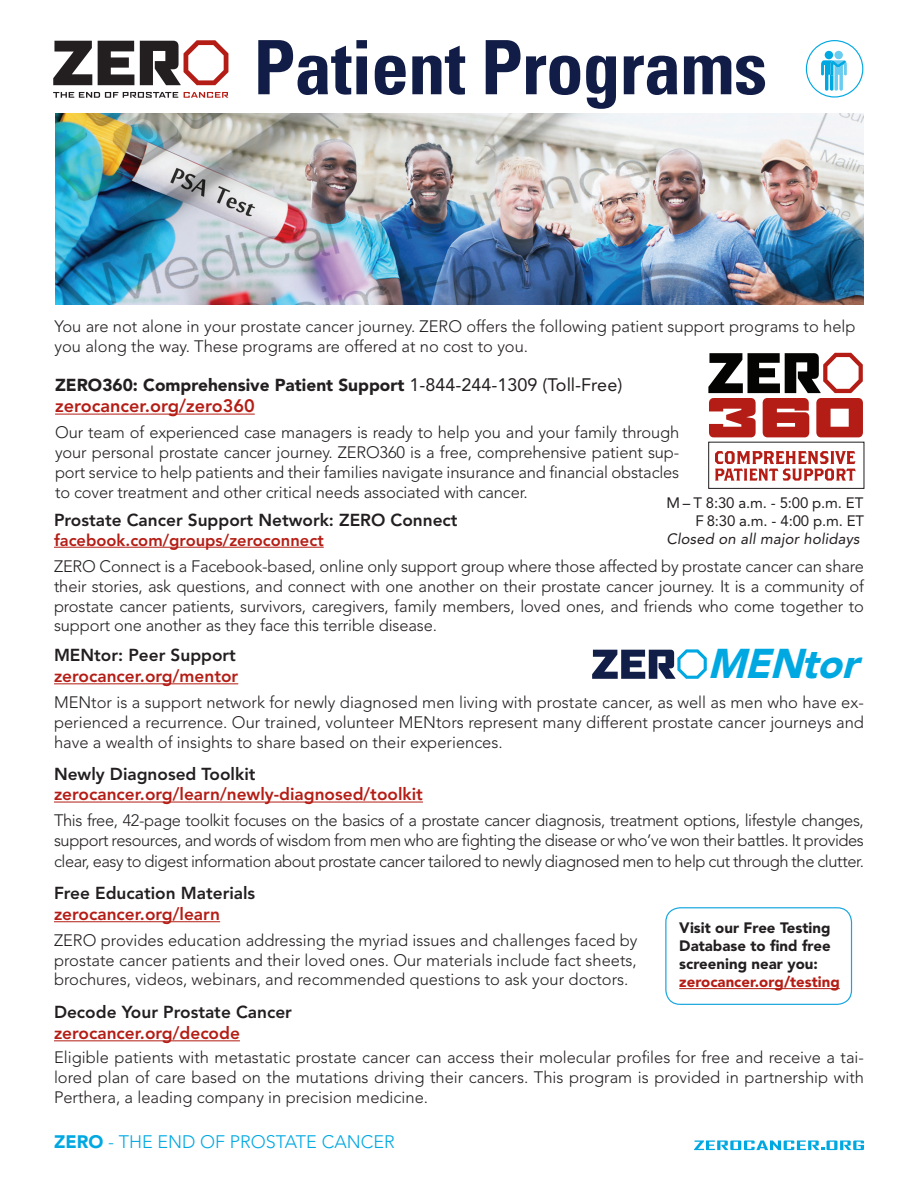
<style>
.page{position:relative;width:918px;height:1188px;background:#fff}
.page>*{position:absolute;margin:0;border:0;box-sizing:border-box;transform-origin:0 0}
.t1{font:700 condensed 75px "Univers";letter-spacing:-.01em;color:#111d47}
.t2{font:italic 900 41.25px "Avenir";color:#00a8e1}
.t3{font:300 18px "Avenir";color:#00a8e1}
.t4{font:800 18px "Avenir";color:#b41d15}
.t5{font:800 17.25px "Avenir";color:#231f20}
.t6{font:800 17.25px "Avenir";color:#b41d15}
.t7{font:900 17.25px "Avenir";color:#231f20}
.t8{font:300 16.5px/19.8px "Avenir";color:#231f20;text-align:justify}
.t9{font:800 16.5px "Avenir";color:#b41d15}
.t10{font:900 15px/18px "Avenir";color:#231f20;text-align:justify}
.t11{font:15px/18px "Avenir";letter-spacing:-.01em;color:#231f20;text-align:right}
.t12{font:italic 15px "Avenir";letter-spacing:.01em;color:#231f20}
.t13{font:900 15px "Avenir";color:#b41d15}
.s1{font-weight:400;font-size:18px}
.s2{font-weight:900}
</style>
<div class="page">
<img style="left:55px;top:113px;width:809px;height:192px">
<div style="left:708px;top:442px;width:156px;height:47px;border:1px solid #211d1f"></div>
<svg style="left:708px;top:353px;width:155px;height:84px"></svg>
<svg style="left:715px;top:451px;width:141px;height:30px"></svg>
<hr style="left:55px;top:414px;width:200px;height:1px;background:#b41d15">
<hr style="left:54px;top:1040px;width:186px;height:1px;background:#b41d15">
<hr style="left:54px;top:683px;width:184px;height:1px;background:#b41d15">
<hr style="left:54px;top:802px;width:369px;height:1px;background:#b41d15">
<hr style="left:54px;top:921px;width:166px;height:1px;background:#b41d15">
<svg style="left:592px;top:649px;width:115px;height:30px"></svg>
<svg style="left:694px;top:1140px;width:170px;height:10px"></svg>
<svg style="left:806px;top:40px;width:57px;height:58px"></svg>
<div style="left:825px;top:51px;width:8px;height:8px;background:#00a8e1;border-radius:50%"></div>
<svg style="left:53px;top:41px;width:39px;height:44px"></svg>
<svg style="left:98px;top:41px;width:36px;height:44px"></svg>
<svg style="left:140px;top:40px;width:88px;height:45px"></svg>
<svg style="left:53px;top:92px;width:125px;height:6px"></svg>
<svg style="left:184px;top:92px;width:44px;height:6px"></svg>
<div style="left:665px;top:907px;width:187px;height:98px;border:1px solid #16a6df;border-radius:14px"></div>
<hr style="left:679px;top:988px;width:161px;height:1px;background:#b41d15">
<hr style="left:54px;top:547px;width:270px;height:1px;background:#b41d15">
<h1 class="t1" style="left:254px;top:22px;width:515px">Patient Programs</h1>
<p class="t8" style="left:54px;top:317px;width:803px">You are not alone in your prostate cancer journey. ZERO offers the following patient support programs to help you along the way. These programs are offered at no cost to you.</p>
<p class="t7" style="left:55px;top:374px;width:569px">ZERO360: Comprehensive Patient Support <span class="s1">1-844-244-1309 (Toll-Free)</span></p>
<p class="t4" style="left:55px;top:395px;width:201px">zerocancer.org/zero360</p>
<p class="t8" style="left:55px;top:423px;width:626px">Our team of experienced case managers is ready to help you and your family through your personal prostate cancer journey. ZERO360 is a free, comprehensive patient sup&shy;port service to help patients and their families navigate insurance and financial obstacles to cover treatment and other critical needs associated with cancer.</p>
<p class="t11" style="left:666px;top:494px;width:199px">M – T 8:30 a.m. - 5:00 p.m. ET<br>F 8:30 a.m. - 4:00 p.m. ET</p>
<p class="t12" style="left:666px;top:530px;width:195px">Closed on all major holidays</p>
<p class="t5" style="left:54px;top:510px;width:405px">Prostate Cancer Support Network: ZERO Connect</p>
<p class="t9" style="left:54px;top:531px;width:271px">facebook.com/groups/zeroconnect</p>
<p class="t8" style="left:54px;top:556px;width:812px">ZERO Connect is a Facebook-based, online only support group where those affected by prostate cancer can share their stories, ask questions, and connect with one another on their prostate cancer journey. It is a community of prostate cancer patients, survivors, caregivers, family members, loved ones, and friends who come together to support one another as they face this terrible disease.</p>
<p class="t5" style="left:54px;top:645px;width:184px">MENtor: Peer Support</p>
<p class="t6" style="left:54px;top:666px;width:186px">zerocancer.org/mentor</p>
<p class="t8" style="left:54px;top:692px;width:812px;line-height:20.2px">MENtor is a support network for newly diagnosed men living with prostate cancer, as well as men who have ex&shy;perienced a recurrence. Our trained, volunteer MENtors represent many different prostate cancer journeys and have a wealth of insights to share based on their experiences.</p>
<p class="t5" style="left:54px;top:763px;width:203px">Newly Diagnosed Toolkit</p>
<p class="t6" style="left:54px;top:784px;width:370px">zerocancer.org/learn/newly-diagnosed/toolkit</p>
<p class="t8" style="left:54px;top:810px;width:812px;line-height:20.2px">This free, 42-page toolkit focuses on the basics of a prostate cancer diagnosis, treatment options, lifestyle changes, support resources, and words of wisdom from men who are fighting the disease or who’ve won their battles. It provides clear, easy to digest information about prostate cancer tailored to newly diagnosed men to help cut through the clutter.</p>
<p class="t5" style="left:54px;top:883px;width:203px">Free Education Materials</p>
<p class="t6" style="left:54px;top:904px;width:168px">zerocancer.org/learn</p>
<p class="t8" style="left:54px;top:930px;width:585px">ZERO provides education addressing the myriad issues and challenges faced by prostate cancer patients and their loved ones. Our materials include fact sheets, brochures, videos, webinars, and recommended questions to ask your doctors.</p>
<h2 class="t2" style="left:707px;top:639px;width:165px">MENtor</h2>
<p class="t10" style="left:679px;top:919px;width:153px">Visit our Free Testing Database to find free screening near you:</p>
<p class="t13" style="left:679px;top:973px;width:162px">zerocancer.org/testing</p>
<p class="t5" style="left:54px;top:1002px;width:239px">Decode Your Prostate Cancer</p>
<p class="t6" style="left:54px;top:1023px;width:187px">zerocancer.org/decode</p>
<p class="t8" style="left:54px;top:1048px;width:812px">Eligible patients with metastatic prostate cancer can access their molecular profiles for free and receive a tai&shy;lored plan of care based on the mutations driving their cancers. This program is provided in partnership with Perthera, a leading company in precision medicine.</p>
<p class="t3" style="left:54px;top:1131px;width:342px"><span class="s2">ZERO</span> - THE END OF PROSTATE CANCER</p>
</div>
